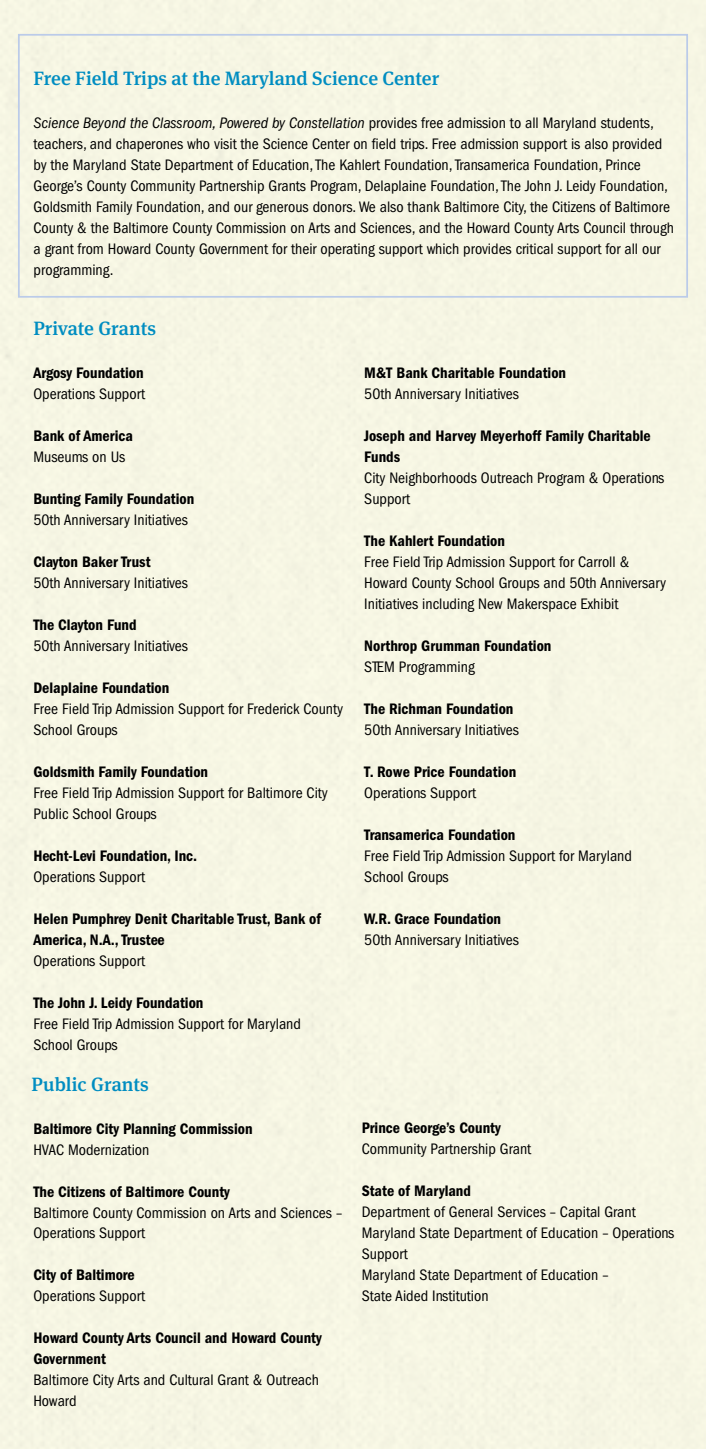
<style>
.page{position:relative;width:706px;height:1449px;background:#fff}
.page>*{position:absolute;margin:0;border:0;box-sizing:border-box;transform-origin:0 0}
.t1{font:500 19.25px "Meta Serif Pro";color:#008dc1}
.t2{font:condensed 15.75px/21px "Franklin Gothic LT Pro";color:#000}
.t3{font:15.75px/21px "Franklin Gothic LT Pro Cn Dm";color:#000}
.s1{font-style:italic}
</style>
<div class="page">
<div style="left:18px;top:34px;width:670px;height:264px;border:2px solid #bbcbe9"></div>
<p class="t1" style="left:34px;top:63px;width:407px">Free Field Trips at the Maryland Science Center</p>
<p class="t2" style="left:34px;top:112px;width:642px"><span class="s1">Science Beyond the Classroom, Powered by Constellation</span> provides free admission to all Maryland students, teachers, and chaperones who visit the Science Center on field trips. Free admission support is also provided by the Maryland State Department of Education, The Kahlert Foundation, Transamerica Foundation, Prince George’s County Community Partnership Grants Program, Delaplaine Foundation, The John J. Leidy Foundation, Goldsmith Family Foundation, and our generous donors. We also thank Baltimore City, the Citizens of Baltimore County &amp; the Baltimore County Commission on Arts and Sciences, and the Howard County Arts Council through a grant from Howard County Government for their operating support which provides critical support for all our programming.</p>
<p class="t1" style="left:33px;top:314px;width:124px">Private Grants</p>
<p class="t3" style="left:33px;top:362px;width:112px">Argosy Foundation</p>
<p class="t2" style="left:33px;top:383px;width:113px">Operations Support</p>
<p class="t3" style="left:33px;top:425px;width:101px">Bank of America</p>
<p class="t2" style="left:33px;top:446px;width:94px">Museums on Us</p>
<p class="t3" style="left:33px;top:488px;width:162px">Bunting Family Foundation</p>
<p class="t2" style="left:33px;top:509px;width:156px">50th Anniversary Initiatives</p>
<p class="t3" style="left:33px;top:551px;width:119px">Clayton Baker Trust</p>
<p class="t2" style="left:33px;top:572px;width:156px">50th Anniversary Initiatives</p>
<p class="t3" style="left:33px;top:614px;width:105px">The Clayton Fund</p>
<p class="t2" style="left:33px;top:635px;width:156px">50th Anniversary Initiatives</p>
<p class="t3" style="left:33px;top:677px;width:137px">Delaplaine Foundation</p>
<p class="t2" style="left:33px;top:698px;width:311px">Free Field Trip Admission Support for Frederick County<br>School Groups</p>
<p class="t3" style="left:33px;top:761px;width:176px">Goldsmith Family Foundation</p>
<p class="t2" style="left:33px;top:782px;width:296px">Free Field Trip Admission Support for Baltimore City<br>Public School Groups</p>
<p class="t3" style="left:33px;top:845px;width:165px">Hecht-Levi Foundation, Inc.</p>
<p class="t2" style="left:33px;top:866px;width:113px">Operations Support</p>
<p class="t3" style="left:33px;top:908px;width:289px">Helen Pumphrey Denit Charitable Trust, Bank of<br>America, N.A., Trustee</p>
<p class="t2" style="left:33px;top:950px;width:113px">Operations Support</p>
<p class="t3" style="left:33px;top:992px;width:172px">The John J. Leidy Foundation</p>
<p class="t2" style="left:33px;top:1013px;width:269px">Free Field Trip Admission Support for Maryland<br>School Groups</p>
<p class="t1" style="left:32px;top:1070px;width:119px">Public Grants</p>
<p class="t3" style="left:33px;top:1118px;width:221px">Baltimore City Planning Commission</p>
<p class="t2" style="left:33px;top:1139px;width:117px">HVAC Modernization</p>
<p class="t3" style="left:33px;top:1181px;width:198px">The Citizens of Baltimore County</p>
<p class="t2" style="left:33px;top:1202px;width:310px">Baltimore County Commission on Arts and Sciences –<br>Operations Support</p>
<p class="t3" style="left:33px;top:1265px;width:103px">City of Baltimore</p>
<p class="t2" style="left:33px;top:1286px;width:113px">Operations Support</p>
<p class="t3" style="left:33px;top:1328px;width:290px">Howard County Arts Council and Howard County<br>Government</p>
<p class="t2" style="left:33px;top:1370px;width:287px">Baltimore City Arts and Cultural Grant &amp; Outreach<br>Howard</p>
<p class="t3" style="left:364px;top:362px;width:203px">M&amp;T Bank Charitable Foundation</p>
<p class="t2" style="left:364px;top:383px;width:156px">50th Anniversary Initiatives</p>
<p class="t3" style="left:364px;top:425px;width:288px">Joseph and Harvey Meyerhoff Family Charitable<br>Funds</p>
<p class="t2" style="left:364px;top:467px;width:301px">City Neighborhoods Outreach Program &amp; Operations<br>Support</p>
<p class="t3" style="left:364px;top:530px;width:142px">The Kahlert Foundation</p>
<p class="t2" style="left:364px;top:551px;width:303px">Free Field Trip Admission Support for Carroll &amp;<br>Howard County School Groups and 50th Anniversary<br>Initiatives including New Makerspace Exhibit</p>
<p class="t3" style="left:364px;top:635px;width:189px">Northrop Grumman Foundation</p>
<p class="t2" style="left:364px;top:656px;width:112px">STEM Programming</p>
<p class="t3" style="left:364px;top:698px;width:151px">The Richman Foundation</p>
<p class="t2" style="left:364px;top:719px;width:156px">50th Anniversary Initiatives</p>
<p class="t3" style="left:364px;top:761px;width:153px">T. Rowe Price Foundation</p>
<p class="t2" style="left:364px;top:782px;width:113px">Operations Support</p>
<p class="t3" style="left:364px;top:824px;width:153px">Transamerica Foundation</p>
<p class="t2" style="left:364px;top:845px;width:269px">Free Field Trip Admission Support for Maryland<br>School Groups</p>
<p class="t3" style="left:364px;top:908px;width:138px">W.R. Grace Foundation</p>
<p class="t2" style="left:364px;top:929px;width:156px">50th Anniversary Initiatives</p>
<p class="t3" style="left:362px;top:1118px;width:140px">Prince George’s County</p>
<p class="t2" style="left:362px;top:1139px;width:171px">Community Partnership Grant</p>
<p class="t3" style="left:362px;top:1181px;width:111px">State of Maryland</p>
<p class="t2" style="left:362px;top:1202px;width:314px">Department of General Services – Capital Grant Maryland State Department of Education – Operations Support<br>Maryland State Department of Education –<br>State Aided Institution</p>
</div>
